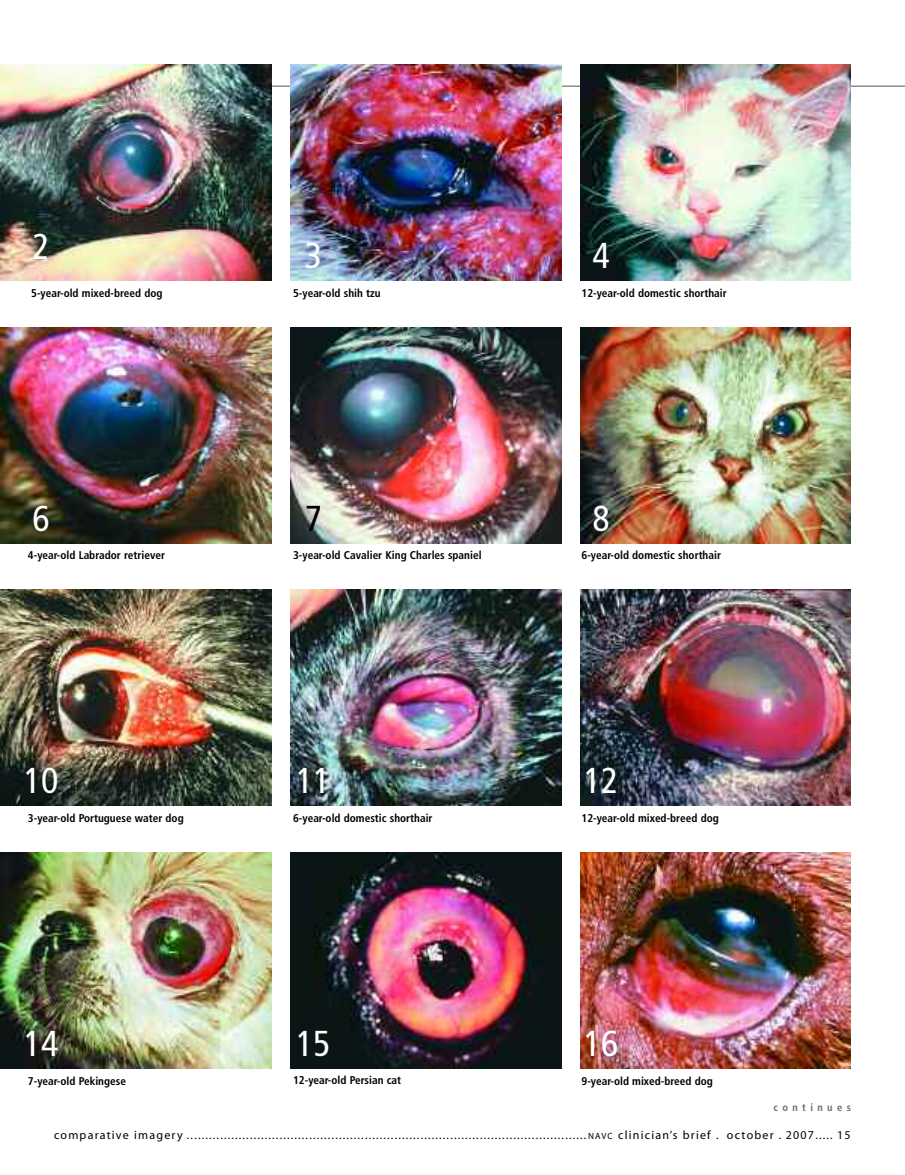
<style>
.page{position:relative;width:905px;height:1175px;background:#fff}
.page>*{position:absolute;margin:0;border:0;box-sizing:border-box;transform-origin:0 0}
.t1{font:condensed 36px "Frutiger";color:#fff}
.t2{font:condensed 36px "Frutiger";color:#000}
.t3{font:12px "Myriad";letter-spacing:.1em;color:#000}
.t4{font:700 condensed 11.25px "Frutiger";color:#000}
.t5{font:700 condensed 10.5px "Frutiger";letter-spacing:.415em;color:#607362}
.s1{font-size:9px}
</style>
<div class="page">
<img style="left:0;top:64px;width:904px;height:24px">
<img style="left:580px;top:65px;width:270px;height:216px">
<img style="left:291px;top:65px;width:270px;height:216px">
<img style="left:1px;top:65px;width:270px;height:216px">
<img style="left:580px;top:327px;width:270px;height:216px">
<img style="left:291px;top:327px;width:270px;height:216px">
<img style="left:1px;top:327px;width:270px;height:216px">
<img style="left:580px;top:590px;width:270px;height:215px">
<img style="left:291px;top:590px;width:270px;height:215px">
<img style="left:1px;top:590px;width:270px;height:215px">
<img style="left:580px;top:852px;width:270px;height:216px">
<img style="left:291px;top:852px;width:270px;height:216px">
<img style="left:1px;top:852px;width:270px;height:216px">
<h1 class="t1" style="left:33px;top:232px;width:19px">2</h1>
<h1 class="t1" style="left:305px;top:241px;width:19px">3</h1>
<h1 class="t1" style="left:592px;top:241px;width:19px">4</h1>
<p class="t4" style="left:31px;top:288px;width:133px">5-year-old mixed-breed dog</p>
<p class="t4" style="left:293px;top:288px;width:89px">5-year-old shih tzu</p>
<p class="t4" style="left:581px;top:288px;width:147px">12-year-old domestic shorthair</p>
<h1 class="t1" style="left:33px;top:503px;width:19px">6</h1>
<h1 class="t2" style="left:305px;top:503px;width:19px">7</h1>
<h1 class="t1" style="left:592px;top:503px;width:19px">8</h1>
<p class="t4" style="left:28px;top:551px;width:139px">4-year-old Labrador retriever</p>
<p class="t4" style="left:293px;top:550px;width:190px">3-year-old Cavalier King Charles spaniel</p>
<p class="t4" style="left:581px;top:551px;width:141px">6-year-old domestic shorthair</p>
<h1 class="t1" style="left:24px;top:766px;width:36px">10</h1>
<h1 class="t1" style="left:296px;top:766px;width:36px">11</h1>
<h1 class="t1" style="left:583px;top:766px;width:36px">12</h1>
<p class="t4" style="left:28px;top:813px;width:157px">3-year-old Portuguese water dog</p>
<p class="t4" style="left:293px;top:813px;width:141px">6-year-old domestic shorthair</p>
<p class="t4" style="left:581px;top:813px;width:139px">12-year-old mixed-breed dog</p>
<h1 class="t1" style="left:24px;top:1029px;width:36px">14</h1>
<h1 class="t1" style="left:296px;top:1029px;width:36px">15</h1>
<h1 class="t1" style="left:583px;top:1029px;width:36px">16</h1>
<p class="t4" style="left:28px;top:1076px;width:100px">7-year-old Pekingese</p>
<p class="t4" style="left:293px;top:1076px;width:110px">12-year-old Persian cat</p>
<p class="t4" style="left:581px;top:1076px;width:133px">9-year-old mixed-breed dog</p>
<p class="t5" style="left:773px;top:1103px;width:79px">continues</p>
<p class="t3" style="left:54px;top:1129px;width:798px">comparative imagery ............................................................................................................<span class="s1">NAVC</span> clinician’s brief . october . 2007..... 15</p>
</div>
